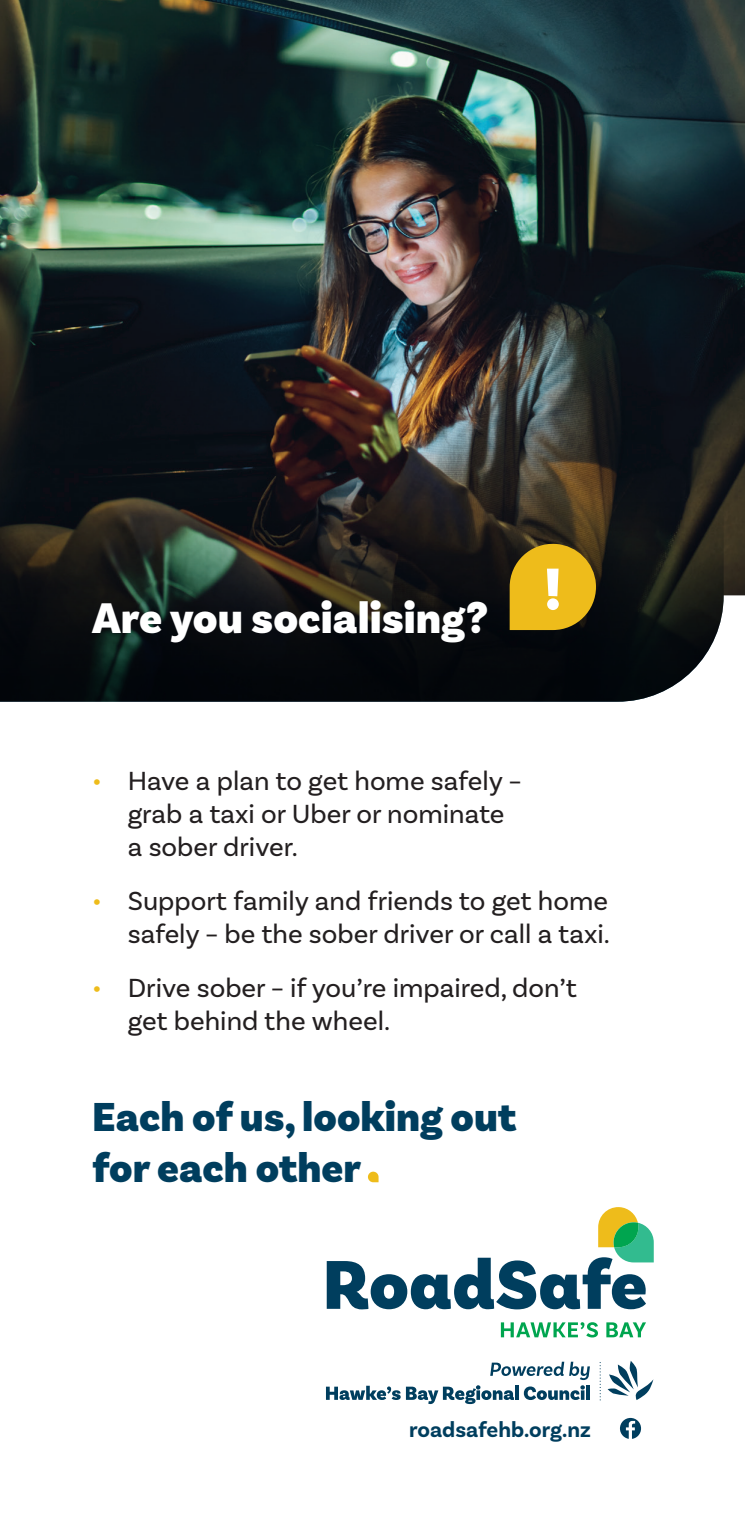
<style>
.page{position:relative;width:745px;height:1531px;background:#fff}
.page>*{position:absolute;margin:0;border:0;box-sizing:border-box;transform-origin:0 0}
.t1{font:900 45px "Basic Sans";color:#fff}
.t2{font:900 42.5px/51px "Basic Sans";color:#003e5e}
.t3{font:27.5px/33px "Basic Sans";color:#231f20}
.t4{font:700 22.5px "Basic Sans";color:#003e5e}
.s1{color:#eebc1b}
</style>
<div class="page">
<img style="left:0;top:0;width:744px;height:607px">
<div style="left:367px;top:1171px;width:11px;height:11px;background:#eebc1b;border-radius:5px"></div>
<svg style="left:0;top:444px;width:723px;height:258px;background:#1b1c1b"></svg>
<svg style="left:607px;top:1361px;width:46px;height:39px"></svg>
<svg style="left:326px;top:1361px;width:263px;height:43px"></svg>
<svg style="left:580px;top:1390px;width:4px;height:10px"></svg>
<svg style="left:585px;top:1385px;width:4px;height:15px"></svg>
<svg style="left:599px;top:1362px;width:1px;height:38px"></svg>
<svg style="left:500px;top:1322px;width:97px;height:15px"></svg>
<svg style="left:606px;top:1322px;width:39px;height:15px"></svg>
<svg style="left:326px;top:1207px;width:327px;height:102px"></svg>
<svg style="left:619px;top:1418px;width:21px;height:21px"></svg>
<svg style="left:625px;top:1421px;width:9px;height:18px"></svg>
<svg style="left:509px;top:542px;width:86px;height:88px;background:#caa01a"></svg>
<p class="t1" style="left:92px;top:590px;width:397px">Are you socialising?</p>
<p class="t3" style="left:128px;top:764px;width:395px;text-indent:-35px"><span class="s1">•</span> Have a plan to get home safely – grab a taxi or Uber or nominate a sober driver.</p>
<p class="t3" style="left:92px;top:884px;width:519px;text-align:right"><span class="s1">•</span> Support family and friends to get home safely – be the sober driver or call a taxi.</p>
<p class="t3" style="left:128px;top:971px;width:450px;text-indent:-35px"><span class="s1">•</span> Drive sober – if you’re impaired, don’t get behind the wheel.</p>
<p class="t2" style="left:92px;top:1093px;width:425px">Each of us, looking out for each other</p>
<p class="t4" style="left:409px;top:1416px;width:183px">roadsafehb.org.nz</p>
</div>
